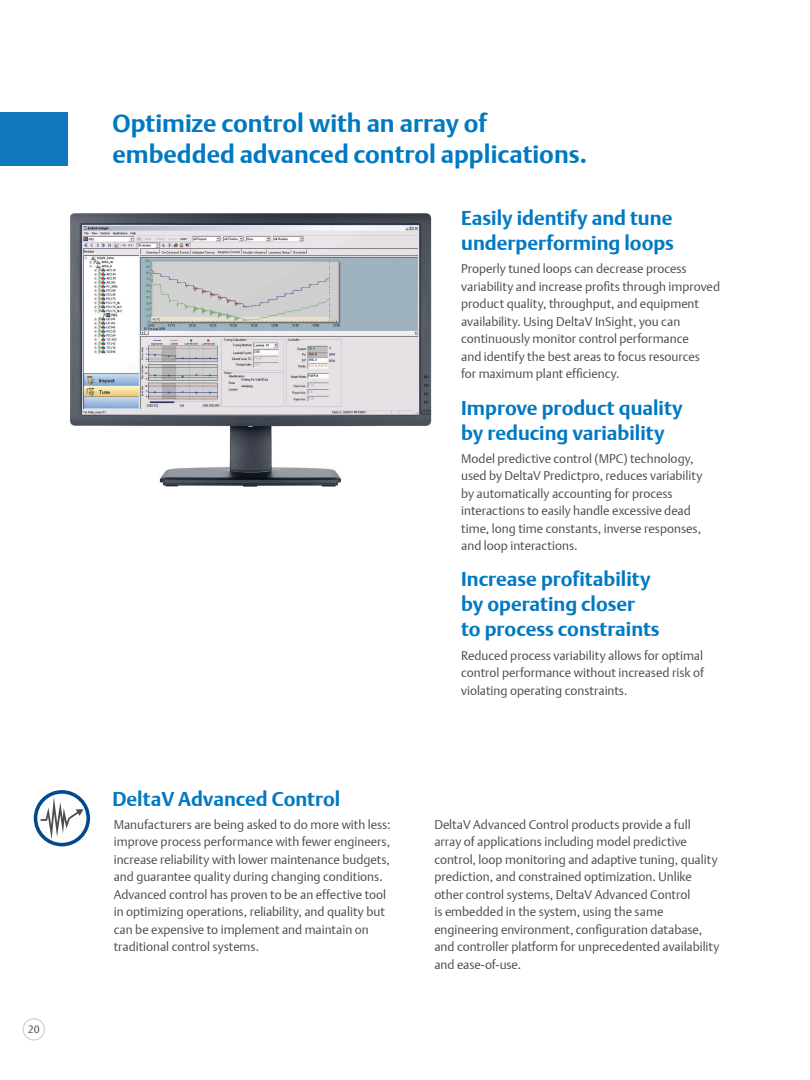
<style>
.page{position:relative;width:810px;height:1080px;background:#fff}
.page>*{position:absolute;margin:0;border:0;box-sizing:border-box;transform-origin:0 0}
.t1{font:700 25px/31.2px "DTL Argo T";color:#0079c2}
.Subhead{font:700 20px/25px "DTL Argo T";color:#0079c2}
.Body_Copy{font:12.5px/17.5px "DTL Argo T Light";color:#4b4c4d}
.t2{font:10.62px "DTL Argo T Light";color:#4b4c4d}
</style>
<div class="page">
<div style="left:0;top:112px;width:68px;height:54px;background:#1078bf"></div>
<svg style="left:34px;top:790px;width:56px;height:56px"></svg>
<img style="left:70px;top:213px;width:362px;height:274px">
<div style="left:22px;top:1018px;width:23px;height:23px;border:1px solid #d1d2d4;border-radius:50%"></div>
<p class="t2" style="left:28px;top:1023px;width:13px">20</p>
<p class="t1" style="left:112px;top:107px;width:476px">Optimize control with an array of embedded advanced control applications.</p>
<p class="Subhead" style="left:112px;top:786px;width:229px">DeltaV Advanced Control</p>
<p class="Subhead" style="left:461px;top:205px;width:214px">Easily identify and tune underperforming loops</p>
<p class="Body_Copy" style="left:461px;top:260px;width:260px">Properly tuned loops can decrease process variability and increase profits through improved product quality, throughput, and equipment availability. Using DeltaV InSight, you can continuously monitor control performance<br>and identify the best areas to focus resources<br>for maximum plant efficiency.</p>
<p class="Subhead" style="left:461px;top:395px;width:223px">Improve product quality by reducing variability</p>
<p class="Body_Copy" style="left:461px;top:449px;width:243px">Model predictive control (MPC) technology, used by DeltaV Predictpro, reduces variability by automatically accounting for process interactions to easily handle excessive dead time, long time constants, inverse responses, and loop interactions.</p>
<p class="Subhead" style="left:461px;top:567px;width:200px">Increase profitability by operating closer<br>to process constraints</p>
<p class="Body_Copy" style="left:461px;top:646px;width:244px;text-align:justify">Reduced process variability allows for optimal control performance without increased risk of violating operating constraints.</p>
<p class="Body_Copy" style="left:114px;top:815px;width:278px">Manufacturers are being asked to do more with less: improve process performance with fewer engineers, increase reliability with lower maintenance budgets, and guarantee quality during changing conditions.<br>Advanced control has proven to be an effective tool in optimizing operations, reliability, and quality but can be expensive to implement and maintain on traditional control systems.</p>
<p class="Body_Copy" style="left:434px;top:815px;width:287px">DeltaV Advanced Control products provide a full array of applications including model predictive control, loop monitoring and adaptive tuning, quality prediction, and constrained optimization. Unlike other control systems, DeltaV Advanced Control<br>is embedded in the system, using the same engineering environment, configuration database, and controller platform for unprecedented availability and ease-of-use.</p>
</div>
